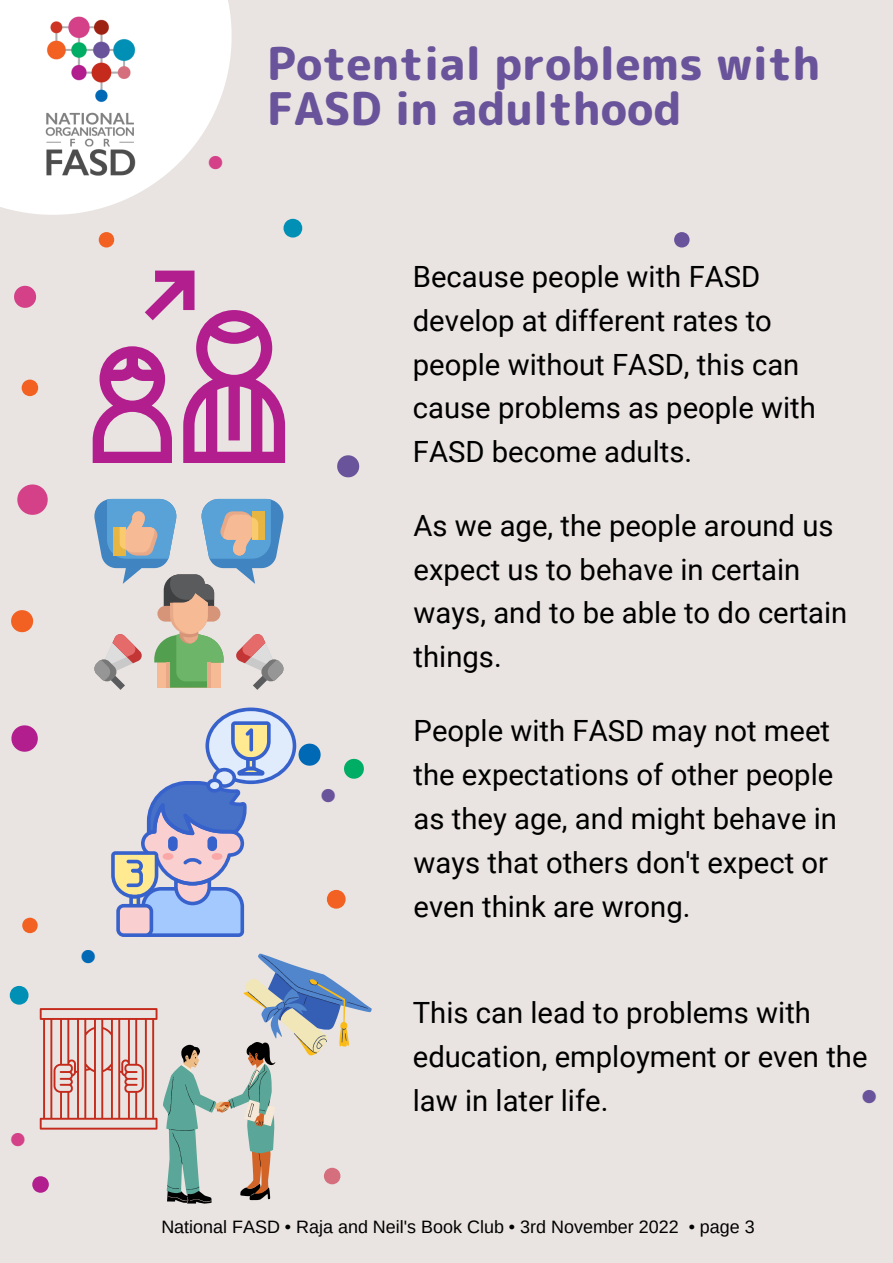
<style>
.page{position:relative;width:893px;height:1263px;background:#e9e4e1}
.page>*{position:absolute;margin:0;border:0;box-sizing:border-box;transform-origin:0 0}
.t1{font:800 103.27px "Rounded Mplus 1 c";color:#d44189}
.t2{font:800 89.7px "Rounded Mplus 1 c";color:#b21e8e}
.t3{font:800 75px "Rounded Mplus 1 c";color:#0069b5}
.t4{font:800 75px "Rounded Mplus 1 c";color:#d44189}
.t5{font:800 75px "Rounded Mplus 1 c";color:#f26122}
.t6{font:800 75px "Rounded Mplus 1 c";color:#69539a}
.t7{font:800 63.75px "Rounded Mplus 1 c";color:#008fb5}
.t8{font:800 63.75px "Rounded Mplus 1 c";color:#f26122}
.t9{font:800 56.25px "Rounded Mplus 1 c";color:#d56f7e}
.t10{font:800 56.25px "Rounded Mplus 1 c";color:#b21e8e}
.t11{font:800 56.25px "Rounded Mplus 1 c";color:#f26122}
.t12{font:800 52.5px "Rounded Mplus 1 c";color:#f26122}
.t13{font:800 52.5px "Rounded Mplus 1 c";color:#69539a}
.t14{font:800 45px/45px "Rounded Mplus 1 c";color:#69539a}
.t15{font:800 45px "Rounded Mplus 1 c";color:#d44189}
.t16{font:800 45px "Rounded Mplus 1 c";color:#0069b5}
.t17{font:29.25px/43.9px "Roboto";color:#000}
.t18{font:17.92px "Arimo";color:#000}
</style>
<div class="page">
<svg style="left:0;top:0;width:232px;height:215px;fill:#fff"></svg>
<img style="left:45px;top:16px;width:91px;height:160px">
<svg style="left:93px;top:271px;width:192px;height:192px"></svg>
<svg style="left:94px;top:499px;width:189px;height:191px"></svg>
<svg style="left:111px;top:707px;width:185px;height:230px"></svg>
<svg style="left:40px;top:954px;width:332px;height:249px"></svg>
<h3 class="t4" style="left:5px;top:244px;width:41px">•</h3>
<h3 class="t11" style="left:15px;top:348px;width:31px">•</h3>
<h1 class="t1" style="left:5px;top:426px;width:56px">•</h1>
<h3 class="t5" style="left:2px;top:568px;width:41px">•</h3>
<h2 class="t2" style="left:1px;top:675px;width:49px">•</h2>
<h3 class="t12" style="left:93px;top:202px;width:29px">•</h3>
<h3 class="t12" style="left:16px;top:888px;width:29px">•</h3>
<h3 class="t7" style="left:2px;top:950px;width:35px">•</h3>
<h3 class="t16" style="left:76px;top:925px;width:25px">•</h3>
<h3 class="t15" style="left:6px;top:1108px;width:25px">•</h3>
<h3 class="t10" style="left:26px;top:1144px;width:31px">•</h3>
<h3 class="t15" style="left:204px;top:131px;width:25px">•</h3>
<h3 class="t14" style="left:267px;top:41px;width:555px">Potential problems with<br>FASD in adulthood</h3>
<h3 class="t7" style="left:276px;top:183px;width:35px">•</h3>
<h3 class="t6" style="left:328px;top:413px;width:41px">•</h3>
<h3 class="t3" style="left:290px;top:701px;width:83px">• <sub>•</sub><sub>•</sub></h3>
<h3 class="t8" style="left:319px;top:854px;width:35px">•</h3>
<h3 class="t9" style="left:317px;top:1136px;width:31px">•</h3>
<h3 class="t13" style="left:668px;top:202px;width:29px">•</h3>
<p class="t17" style="left:413px;top:253px;width:405px">Because people with FASD develop at different rates to people without FASD, this can cause problems as people with<br>FASD become adults.</p>
<p class="t17" style="left:413px;top:502px;width:435px">As we age, the people around us expect us to behave in certain ways, and to be able to do certain things.</p>
<p class="t17" style="left:413px;top:708px;width:425px">People with FASD may not meet the expectations of other people as they age, and might behave in ways that others don't expect or even think are wrong.</p>
<p class="t17" style="left:413px;top:990px;width:456px">This can lead to problems with education, employment or even the law in later life.</p>
<h3 class="t14" style="left:857px;top:1074px;width:25px">•</h3>
<p class="t18" style="left:161px;top:1216px;width:595px">National FASD • Raja and Neil's Book Club • 3rd November 2022 • page 3</p>
</div>
